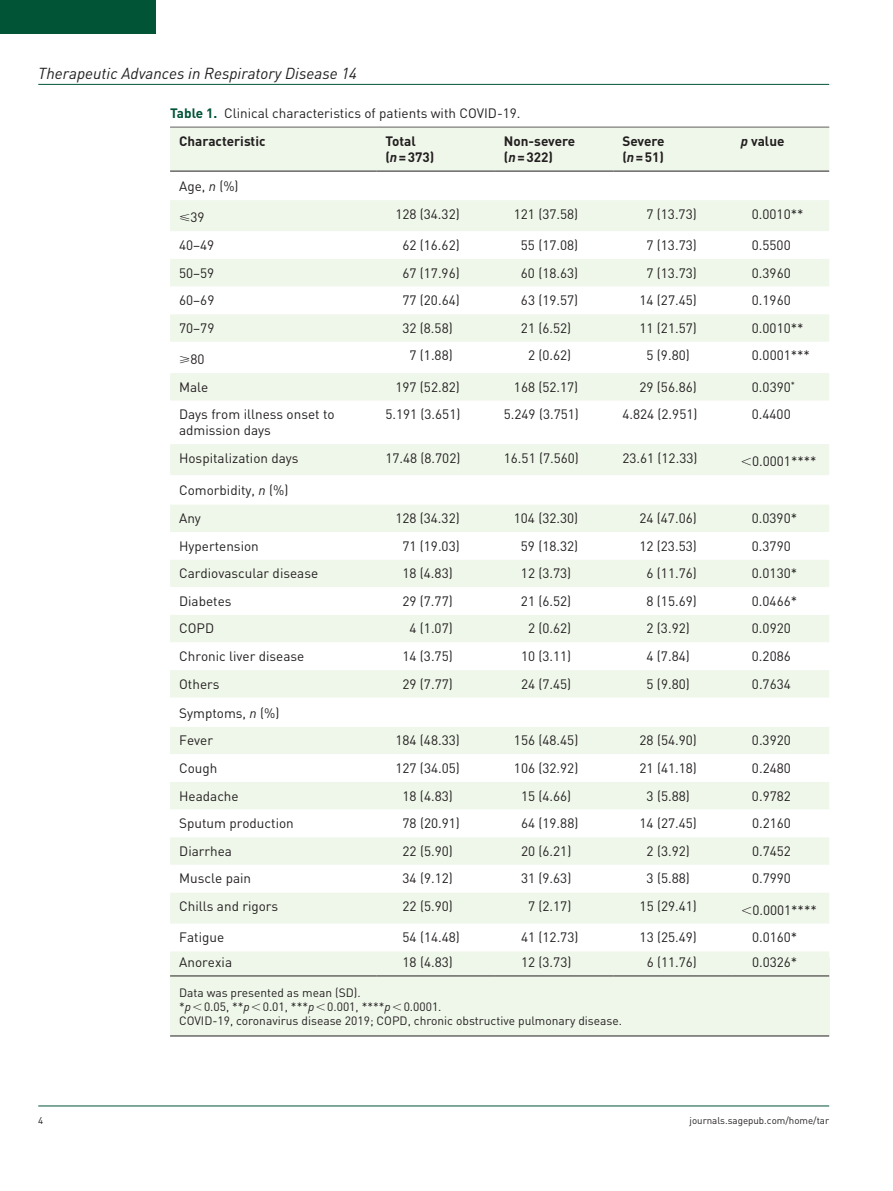
<style>
.page{position:relative;width:893px;height:1191px;background:#fff}
.page>*{position:absolute;margin:0;border:0;box-sizing:border-box;transform-origin:0 0}
.t1{font:italic 15.75px "DIN";color:#231f20}
.t2{font:13.5px/27.6px "DIN";color:#231f20}
.t3{font:700 13.5px/15.8px "DIN";color:#231f20}
.t4{font:12px/14.2px "DIN";color:#231f20}
.t5{font:9.75px "DIN";color:#231f20}
.s1{font-weight:700;color:#015436}
.s2{font-weight:700}
.s3{font-style:italic}
</style>
<div class="page">
<hr style="left:38px;top:84px;width:791px;height:1px;background:#015436">
<hr style="left:38px;top:1105px;width:791px;height:1px;background:#015436">
<div style="left:0;top:0;width:155px;height:34px;background:#015436"></div>
<div style="left:170px;top:957px;width:659px;height:78px;background:#eff7ea"></div>
<hr style="left:170px;top:127px;width:659px;height:1px;background:#231f20">
<hr style="left:170px;top:1035px;width:659px;height:1px;background:#231f20">
<div style="left:170px;top:128px;width:659px;height:829px;background:#eff7ea"></div>
<svg style="left:170px;top:172px;width:659px;height:779px"></svg>
<hr style="left:170px;top:171px;width:206px;height:1px;background:#231f20">
<hr style="left:376px;top:171px;width:119px;height:1px;background:#231f20">
<hr style="left:495px;top:171px;width:118px;height:1px;background:#231f20">
<hr style="left:613px;top:171px;width:119px;height:1px;background:#231f20">
<hr style="left:732px;top:171px;width:97px;height:1px;background:#231f20">
<hr style="left:170px;top:975px;width:206px;height:1px;background:#231f20">
<hr style="left:376px;top:975px;width:119px;height:1px;background:#231f20">
<hr style="left:495px;top:975px;width:118px;height:1px;background:#231f20">
<hr style="left:613px;top:975px;width:119px;height:1px;background:#231f20">
<hr style="left:732px;top:975px;width:97px;height:1px;background:#231f20">
<svg style="left:742px;top:458px;width:9px;height:8px"></svg>
<svg style="left:742px;top:906px;width:9px;height:8px"></svg>
<p class="t1" style="left:38px;top:63px;width:320px">Therapeutic Advances in Respiratory Disease 14</p>
<p class="t2" style="left:179px;top:98px;width:343px;line-height:28.5px;text-indent:-9px"><span class="s1">Table 1.</span> Clinical characteristics of patients with COVID-19.<br><span class="s2">Characteristic</span></p>
<p class="t3" style="left:385px;top:133px;width:51px">Total (<span class="s3">n</span>=373)</p>
<p class="t3" style="left:504px;top:133px;width:73px">Non-severe (<span class="s3">n</span>=322)</p>
<p class="t3" style="left:622px;top:133px;width:44px">Severe (<span class="s3">n</span>=51)</p>
<p class="t3" style="left:741px;top:133px;width:45px"><span class="s3">p</span> value</p>
<p class="t2" style="left:179px;top:172px;width:61px">Age, <span class="s3">n</span> (%)</p>
<p class="t2" style="left:179px;top:203px;width:27px">⩽39</p>
<p class="t2" style="left:395px;top:200px;width:66px">128 (34.32)</p>
<p class="t2" style="left:514px;top:200px;width:66px">121 (37.58)</p>
<p class="t2" style="left:646px;top:200px;width:52px">7 (13.73)</p>
<p class="t2" style="left:752px;top:200px;width:53px">0.0010**</p>
<p class="t2" style="left:179px;top:231px;width:37px">40–49</p>
<p class="t2" style="left:402px;top:231px;width:59px">62 (16.62)</p>
<p class="t2" style="left:521px;top:231px;width:59px">55 (17.08)</p>
<p class="t2" style="left:646px;top:231px;width:52px">7 (13.73)</p>
<p class="t2" style="left:752px;top:231px;width:40px">0.5500</p>
<p class="t2" style="left:179px;top:259px;width:37px">50–59</p>
<p class="t2" style="left:402px;top:259px;width:59px">67 (17.96)</p>
<p class="t2" style="left:521px;top:259px;width:59px">60 (18.63)</p>
<p class="t2" style="left:646px;top:259px;width:52px">7 (13.73)</p>
<p class="t2" style="left:752px;top:259px;width:40px">0.3960</p>
<p class="t2" style="left:179px;top:286px;width:37px">60–69</p>
<p class="t2" style="left:402px;top:286px;width:59px">77 (20.64)</p>
<p class="t2" style="left:521px;top:286px;width:59px">63 (19.57)</p>
<p class="t2" style="left:639px;top:286px;width:59px">14 (27.45)</p>
<p class="t2" style="left:752px;top:286px;width:40px">0.1960</p>
<p class="t2" style="left:179px;top:314px;width:37px">70–79</p>
<p class="t2" style="left:402px;top:314px;width:52px">32 (8.58)</p>
<p class="t2" style="left:521px;top:314px;width:52px">21 (6.52)</p>
<p class="t2" style="left:639px;top:314px;width:59px">11 (21.57)</p>
<p class="t2" style="left:752px;top:314px;width:53px">0.0010**</p>
<p class="t2" style="left:179px;top:345px;width:27px">⩾80</p>
<p class="t2" style="left:409px;top:341px;width:45px">7 (1.88)</p>
<p class="t2" style="left:528px;top:341px;width:45px">2 (0.62)</p>
<p class="t2" style="left:646px;top:341px;width:45px">5 (9.80)</p>
<p class="t2" style="left:752px;top:341px;width:60px">0.0001***</p>
<p class="t2" style="left:179px;top:373px;width:31px">Male</p>
<p class="t2" style="left:395px;top:373px;width:66px">197 (52.82)</p>
<p class="t2" style="left:514px;top:373px;width:66px">168 (52.17)</p>
<p class="t2" style="left:639px;top:373px;width:59px">29 (56.86)</p>
<p class="t2" style="left:752px;top:373px;width:44px">0.0390<sup>*</sup></p>
<p class="t2" style="left:179px;top:406px;width:157px;line-height:15.8px">Days from illness onset to admission days</p>
<p class="t2" style="left:385px;top:400px;width:77px">5.191 (3.651)</p>
<p class="t2" style="left:504px;top:400px;width:77px">5.249 (3.751)</p>
<p class="t2" style="left:622px;top:400px;width:77px">4.824 (2.951)</p>
<p class="t2" style="left:752px;top:400px;width:40px">0.4400</p>
<p class="t2" style="left:179px;top:444px;width:121px">Hospitalization days</p>
<p class="t2" style="left:385px;top:444px;width:77px">17.48 (8.702)</p>
<p class="t2" style="left:504px;top:444px;width:77px">16.51 (7.560)</p>
<p class="t2" style="left:622px;top:444px;width:77px">23.61 (12.33)</p>
<p class="t2" style="left:752px;top:447px;width:66px">0.0001****</p>
<p class="t2" style="left:179px;top:476px;width:111px">Comorbidity, <span class="s3">n</span> (%)<br>Any</p>
<p class="t2" style="left:395px;top:504px;width:66px">128 (34.32)</p>
<p class="t2" style="left:514px;top:504px;width:66px">104 (32.30)</p>
<p class="t2" style="left:639px;top:504px;width:59px">24 (47.06)</p>
<p class="t2" style="left:752px;top:504px;width:47px">0.0390*</p>
<p class="t2" style="left:179px;top:531px;width:81px">Hypertension</p>
<p class="t2" style="left:402px;top:531px;width:59px">71 (19.03)</p>
<p class="t2" style="left:521px;top:531px;width:59px">59 (18.32)</p>
<p class="t2" style="left:639px;top:531px;width:59px">12 (23.53)</p>
<p class="t2" style="left:752px;top:531px;width:40px">0.3790</p>
<p class="t2" style="left:179px;top:559px;width:141px">Cardiovascular disease</p>
<p class="t2" style="left:402px;top:559px;width:52px">18 (4.83)</p>
<p class="t2" style="left:521px;top:559px;width:52px">12 (3.73)</p>
<p class="t2" style="left:646px;top:559px;width:52px">6 (11.76)</p>
<p class="t2" style="left:752px;top:559px;width:47px">0.0130*</p>
<p class="t2" style="left:179px;top:587px;width:54px">Diabetes</p>
<p class="t2" style="left:402px;top:587px;width:52px">29 (7.77)</p>
<p class="t2" style="left:521px;top:587px;width:52px">21 (6.52)</p>
<p class="t2" style="left:646px;top:587px;width:52px">8 (15.69)</p>
<p class="t2" style="left:752px;top:587px;width:47px">0.0466*</p>
<p class="t2" style="left:179px;top:614px;width:36px">COPD</p>
<p class="t2" style="left:409px;top:614px;width:45px">4 (1.07)</p>
<p class="t2" style="left:528px;top:614px;width:45px">2 (0.62)</p>
<p class="t2" style="left:646px;top:614px;width:45px">2 (3.92)</p>
<p class="t2" style="left:752px;top:614px;width:40px">0.0920</p>
<p class="t2" style="left:179px;top:642px;width:127px">Chronic liver disease</p>
<p class="t2" style="left:402px;top:642px;width:52px">14 (3.75)</p>
<p class="t2" style="left:521px;top:642px;width:52px">10 (3.11)</p>
<p class="t2" style="left:647px;top:642px;width:45px">4 (7.84)</p>
<p class="t2" style="left:752px;top:642px;width:40px">0.2086</p>
<p class="t2" style="left:179px;top:670px;width:42px">Others</p>
<p class="t2" style="left:402px;top:670px;width:52px">29 (7.77)</p>
<p class="t2" style="left:521px;top:670px;width:52px">24 (7.45)</p>
<p class="t2" style="left:647px;top:670px;width:45px">5 (9.80)</p>
<p class="t2" style="left:752px;top:670px;width:40px">0.7634</p>
<p class="t2" style="left:179px;top:698px;width:102px">Symptoms, <span class="s3">n</span> (%)<br>Fever</p>
<p class="t2" style="left:395px;top:726px;width:66px">184 (48.33)</p>
<p class="t2" style="left:514px;top:726px;width:66px">156 (48.45)</p>
<p class="t2" style="left:639px;top:726px;width:59px">28 (54.90)</p>
<p class="t2" style="left:752px;top:726px;width:40px">0.3920</p>
<p class="t2" style="left:179px;top:754px;width:40px">Cough</p>
<p class="t2" style="left:395px;top:754px;width:66px">127 (34.05)</p>
<p class="t2" style="left:514px;top:754px;width:66px">106 (32.92)</p>
<p class="t2" style="left:639px;top:754px;width:59px">21 (41.18)</p>
<p class="t2" style="left:752px;top:754px;width:40px">0.2480</p>
<p class="t2" style="left:179px;top:781px;width:61px">Headache</p>
<p class="t2" style="left:403px;top:781px;width:52px">18 (4.83)</p>
<p class="t2" style="left:521px;top:781px;width:52px">15 (4.66)</p>
<p class="t2" style="left:647px;top:781px;width:45px">3 (5.88)</p>
<p class="t2" style="left:752px;top:781px;width:40px">0.9782</p>
<p class="t2" style="left:179px;top:809px;width:116px">Sputum production</p>
<p class="t2" style="left:403px;top:809px;width:59px">78 (20.91)</p>
<p class="t2" style="left:521px;top:809px;width:59px">64 (19.88)</p>
<p class="t2" style="left:640px;top:809px;width:59px">14 (27.45)</p>
<p class="t2" style="left:752px;top:809px;width:40px">0.2160</p>
<p class="t2" style="left:179px;top:837px;width:54px">Diarrhea</p>
<p class="t2" style="left:403px;top:837px;width:52px">22 (5.90)</p>
<p class="t2" style="left:521px;top:837px;width:52px">20 (6.21)</p>
<p class="t2" style="left:647px;top:837px;width:45px">2 (3.92)</p>
<p class="t2" style="left:752px;top:837px;width:40px">0.7452</p>
<p class="t2" style="left:179px;top:864px;width:73px">Muscle pain</p>
<p class="t2" style="left:403px;top:864px;width:52px">34 (9.12)</p>
<p class="t2" style="left:521px;top:864px;width:52px">31 (9.63)</p>
<p class="t2" style="left:647px;top:864px;width:45px">3 (5.88)</p>
<p class="t2" style="left:752px;top:864px;width:40px">0.7990</p>
<p class="t2" style="left:179px;top:892px;width:101px">Chills and rigors</p>
<p class="t2" style="left:403px;top:892px;width:52px">22 (5.90)</p>
<p class="t2" style="left:528px;top:892px;width:45px">7 (2.17)</p>
<p class="t2" style="left:640px;top:892px;width:59px">15 (29.41)</p>
<p class="t2" style="left:752px;top:895px;width:66px">0.0001****</p>
<p class="t2" style="left:179px;top:923px;width:46px">Fatigue</p>
<p class="t2" style="left:403px;top:923px;width:59px">54 (14.48)</p>
<p class="t2" style="left:521px;top:923px;width:59px">41 (12.73)</p>
<p class="t2" style="left:640px;top:923px;width:59px">13 (25.49)</p>
<p class="t2" style="left:752px;top:923px;width:47px">0.0160*</p>
<p class="t2" style="left:179px;top:948px;width:54px">Anorexia</p>
<p class="t2" style="left:403px;top:948px;width:52px">18 (4.83)</p>
<p class="t2" style="left:521px;top:948px;width:52px">12 (3.73)</p>
<p class="t2" style="left:647px;top:948px;width:52px">6 (11.76)</p>
<p class="t2" style="left:752px;top:948px;width:47px">0.0326*</p>
<p class="t4" style="left:179px;top:985px;width:444px">Data was presented as mean (SD).<br>*<span class="s3">p</span> 0.05, **<span class="s3">p</span> 0.01, ***<span class="s3">p</span> 0.001, ****<span class="s3">p</span> 0.0001.<br>COVID-19, coronavirus disease 2019; COPD, chronic obstructive pulmonary disease.</p>
<p class="t5" style="left:38px;top:1114px;width:7px">4</p>
<p class="t5" style="left:689px;top:1114px;width:141px">journals.sagepub.com/home/tar</p>
</div>
